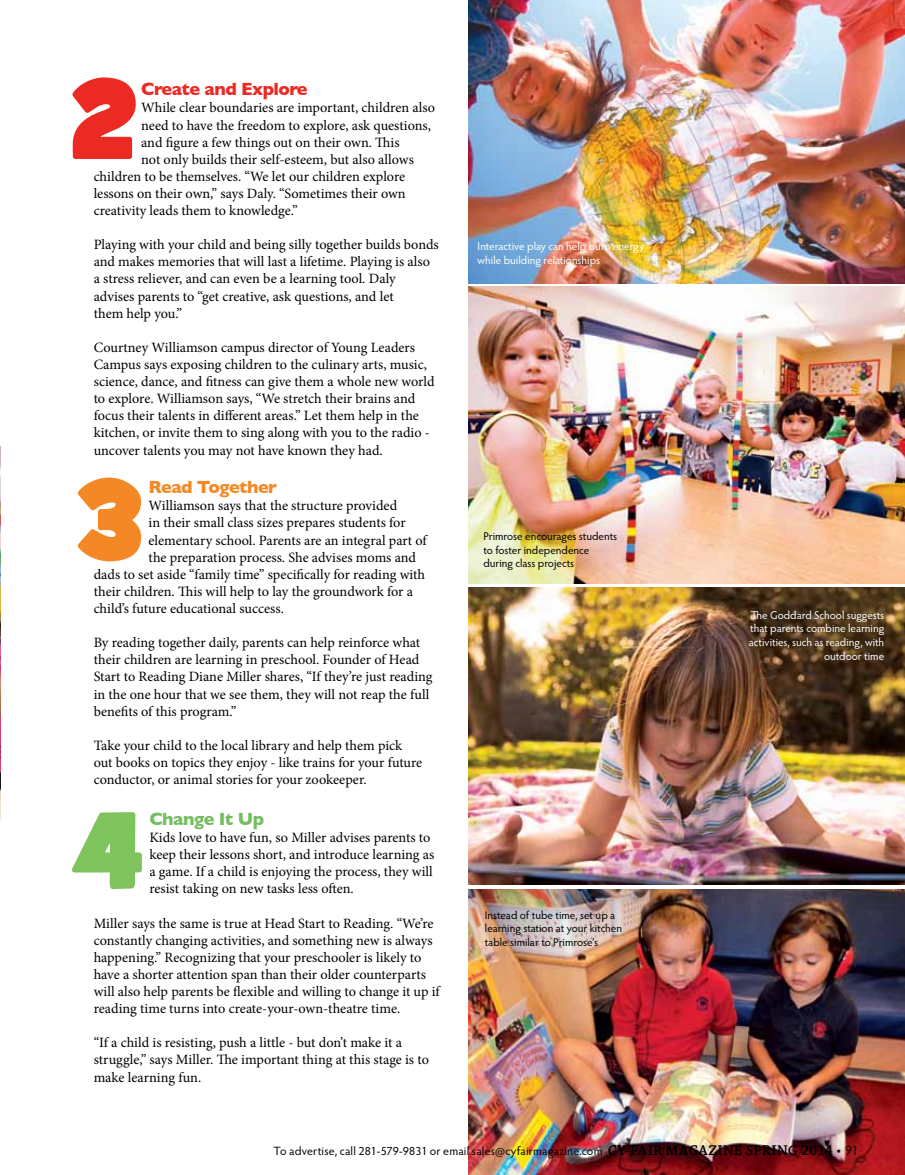
<style>
.page{position:relative;width:905px;height:1175px;background:#fff}
.page>*{position:absolute;margin:0;border:0;box-sizing:border-box;transform-origin:0 0}
.t1{font:700 18px "Gill Sans";letter-spacing:-.03em;color:#eb2a24}
.t2{font:700 18px "Gill Sans";letter-spacing:-.03em;color:#f58826}
.t3{font:700 18px "Gill Sans";letter-spacing:-.03em;color:#75bd61}
.t4{font:14.25px/17.1px "Minion Pro";color:#000}
.t5{font:12px "Hypatia Sans Pro";letter-spacing:.015em;color:#000}
.t6{font:11.25px/13.5px "Hypatia Sans Pro";color:#fff}
.t7{font:11.25px/13.5px "Hypatia Sans Pro";letter-spacing:-.005em;color:#000}
.s1{font-family:"Chaparral Pro";font-weight:600;font-size:15px}
.s2{font-family:"Chaparral Pro";font-size:15px}
.s3{font-family:"Century Gothic";font-size:12.75px}
</style>
<div class="page">
<img style="left:0;top:447px;width:1px;height:372px">
<svg style="left:72px;top:77px;width:64px;height:82px"></svg>
<svg style="left:78px;top:477px;width:63px;height:84px"></svg>
<img style="left:468px;top:0;width:436px;height:283px">
<img style="left:468px;top:587px;width:436px;height:297px">
<img style="left:468px;top:286px;width:436px;height:297px">
<img style="left:468px;top:889px;width:436px;height:285px">
<svg style="left:72px;top:812px;width:70px;height:77px"></svg>
<p class="t1" style="left:141px;top:79px;width:168px">Create and Explore</p>
<p class="t4" style="left:141px;top:99px;width:295px">While clear boundaries are important, children also</p>
<p class="t4" style="left:141px;top:116px;width:291px">need to have the freedom to explore, ask questions,</p>
<p class="t4" style="left:141px;top:134px;width:260px">and figure a few things out on their own. This</p>
<p class="t4" style="left:141px;top:151px;width:274px">not only builds their self-esteem, but also allows</p>
<p class="t4" style="left:94px;top:168px;width:313px">children to be themselves. “We let our children explore</p>
<p class="t4" style="left:94px;top:185px;width:313px">lessons on their own,” says Daly. “Sometimes their own</p>
<p class="t4" style="left:94px;top:202px;width:206px">creativity leads them to knowledge.”</p>
<p class="t4" style="left:94px;top:236px;width:346px">Playing with your child and being silly together builds bonds and makes memories that will last a lifetime. Playing is also a stress reliever, and can even be a learning tool. Daly advises parents to “get creative, ask questions, and let<br>them help you.”</p>
<p class="t4" style="left:94px;top:339px;width:342px">Courtney Williamson campus director of Young Leaders Campus says exposing children to the culinary arts, music, science, dance, and fitness can give them a whole new world to explore. Williamson says, “We stretch their brains and focus their talents in different areas.” Let them help in the kitchen, or invite them to sing along with you to the radio - uncover talents you may not have known they had.</p>
<p class="t2" style="left:148px;top:476px;width:130px">Read Together</p>
<p class="t4" style="left:148px;top:497px;width:250px">Williamson says that the structure provided</p>
<p class="t4" style="left:148px;top:514px;width:258px">in their small class sizes prepares students for</p>
<p class="t4" style="left:148px;top:531px;width:280px">elementary school. Parents are an integral part of</p>
<p class="t4" style="left:148px;top:548px;width:269px">the preparation process. She advises moms and</p>
<p class="t4" style="left:94px;top:566px;width:333px">dads to set aside “family time” specifically for reading with</p>
<p class="t4" style="left:94px;top:583px;width:321px">their children. This will help to lay the groundwork for a</p>
<p class="t4" style="left:94px;top:600px;width:192px">child’s future educational success.</p>
<p class="t4" style="left:94px;top:634px;width:340px">By reading together daily, parents can help reinforce what their children are learning in preschool. Founder of Head Start to Reading Diane Miller shares, “If they’re just reading in the one hour that we see them, they will not reap the full benefits of this program.”</p>
<p class="t4" style="left:94px;top:737px;width:330px">Take your child to the local library and help them pick out books on topics they enjoy - like trains for your future conductor, or animal stories for your zookeeper.</p>
<p class="t3" style="left:149px;top:808px;width:116px">Change It Up</p>
<p class="t4" style="left:149px;top:829px;width:286px">Kids love to have fun, so Miller advises parents to keep their lessons short, and introduce learning as a game. If a child is enjoying the process, they will resist taking on new tasks less often.</p>
<p class="t4" style="left:94px;top:914px;width:347px">Miller says the same is true at Head Start to Reading. “We’re constantly changing activities, and something new is always happening.” Recognizing that your preschooler is likely to have a shorter attention span than their older counterparts will also help parents be flexible and willing to change it up if reading time turns into create-your-own-theatre time.</p>
<p class="t4" style="left:94px;top:1034px;width:337px">“If a child is resisting, push a little - but don’t make it a struggle,” says Miller. The important thing at this stage is to make learning fun.</p>
<p class="t6" style="left:477px;top:239px;width:168px">Interactive play can help burn energy while building relationships</p>
<p class="t7" style="left:483px;top:529px;width:135px">Primrose encourages students to foster independence during class projects</p>
<p class="t7" style="left:485px;top:908px;width:139px">Instead of tube time, set up a learning station at your kitchen table similar to Primrose’s</p>
<p class="t6" style="left:748px;top:608px;width:137px;text-align:right">The Goddard School suggests that parents combine learning activities, such as reading, with outdoor time</p>
<p class="t5" style="left:273px;top:1142px;width:586px">To advertise, call 281-579-9831 or email sales@cyfairmagazine.com <span class="s1">CY-FAIR MAGAZINE SPRING 2014</span> <span class="s2">•</span> <span class="s3">91</span></p>
</div>
